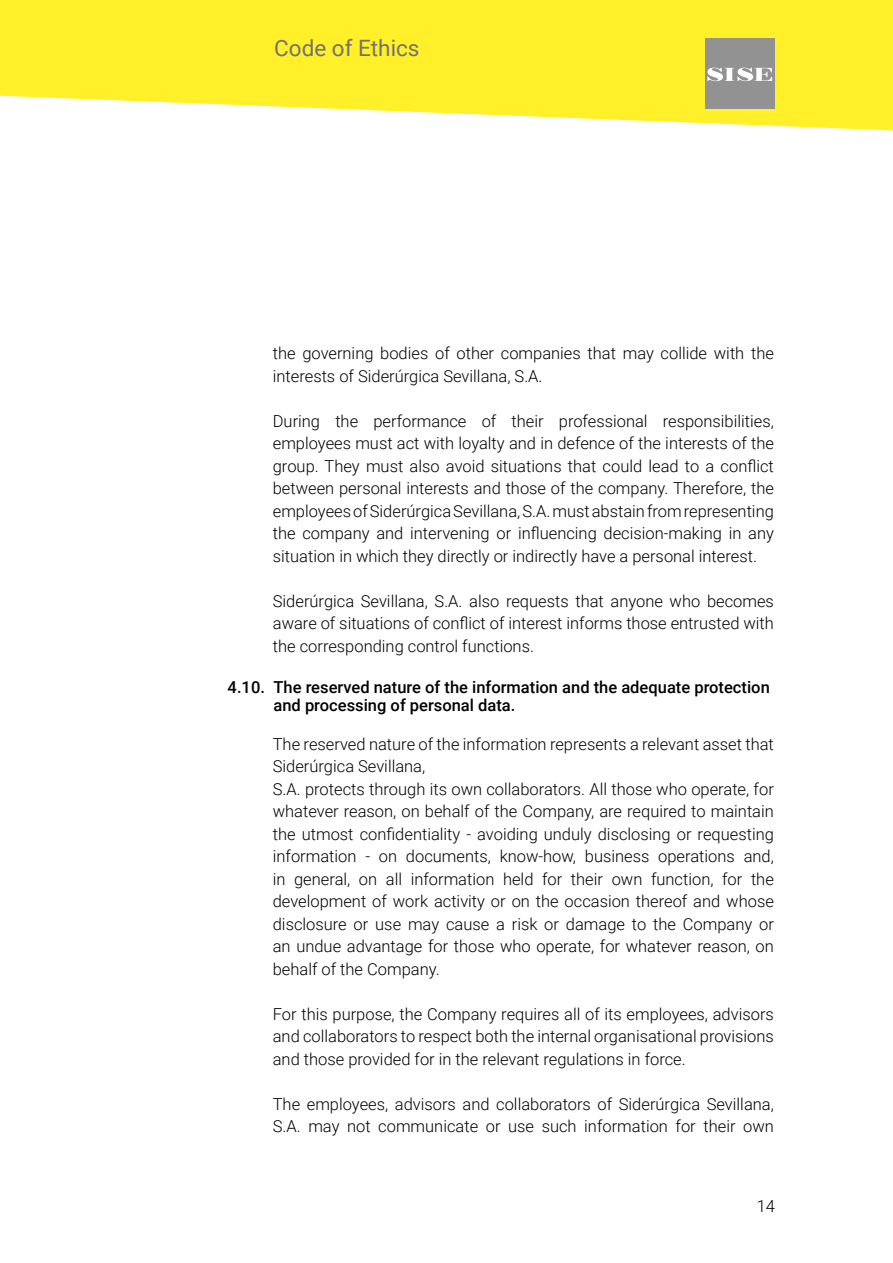
<style>
.page{position:relative;width:893px;height:1263px;background:#fff}
.page>*{position:absolute;margin:0;border:0;box-sizing:border-box;transform-origin:0 0}
.t1{font:22.5px "Roboto";color:#727271}
.t2{font:300 16.5px/22.5px "Roboto";color:#000}
.t3{font:500 16.5px/18px "Roboto";color:#000}
</style>
<div class="page">
<svg style="left:0;top:0;width:893px;height:130px;background:#fef146"></svg>
<div style="left:705px;top:38px;width:70px;height:70px;background:#929292"></div>
<svg style="left:707px;top:68px;width:65px;height:13px"></svg>
<h1 class="t1" style="left:274px;top:32px;width:147px">Code of Ethics</h1>
<p class="t2" style="left:273px;top:342px;width:503px">the governing bodies of other companies that may collide with the interests of Siderúrgica Sevillana, S.A.</p>
<p class="t2" style="left:273px;top:409px;width:503px;text-align:justify">During the performance of their professional responsibilities, employees must act with loyalty and in defence of the interests of the group. They must also avoid situations that could lead to a conflict between personal interests and those of the company. Therefore, the employees of Siderúrgica Sevillana, S.A. must abstain from representing the company and intervening or influencing decision-making in any situation in which they directly or indirectly have a personal interest.</p>
<p class="t2" style="left:273px;top:589px;width:503px;text-align:justify">Siderúrgica Sevillana, S.A. also requests that anyone who becomes aware of situations of conflict of interest informs those entrusted with the corresponding control functions.</p>
<p class="t3" style="left:273px;top:677px;width:498px;text-indent:-46px">4.10. The reserved nature of the information and the adequate protection and processing of personal data.</p>
<p class="t2" style="left:273px;top:732px;width:503px">The reserved nature of the information represents a relevant asset that Siderúrgica Sevillana,<br>S.A. protects through its own collaborators. All those who operate, for whatever reason, on behalf of the Company, are required to maintain the utmost confidentiality - avoiding unduly disclosing or requesting information - on documents, know-how, business operations and, in general, on all information held for their own function, for the development of work activity or on the occasion thereof and whose disclosure or use may cause a risk or damage to the Company or an undue advantage for those who operate, for whatever reason, on behalf of the Company.</p>
<p class="t2" style="left:273px;top:1002px;width:503px;text-align:justify">For this purpose, the Company requires all of its employees, advisors and collaborators to respect both the internal organisational provisions and those provided for in the relevant regulations in force.</p>
<p class="t2" style="left:273px;top:1092px;width:503px">The employees, advisors and collaborators of Siderúrgica Sevillana,<br>S.A. may not communicate or use such information for their own</p>
<p class="t2" style="left:757px;top:1194px;width:20px">14</p>
</div>
